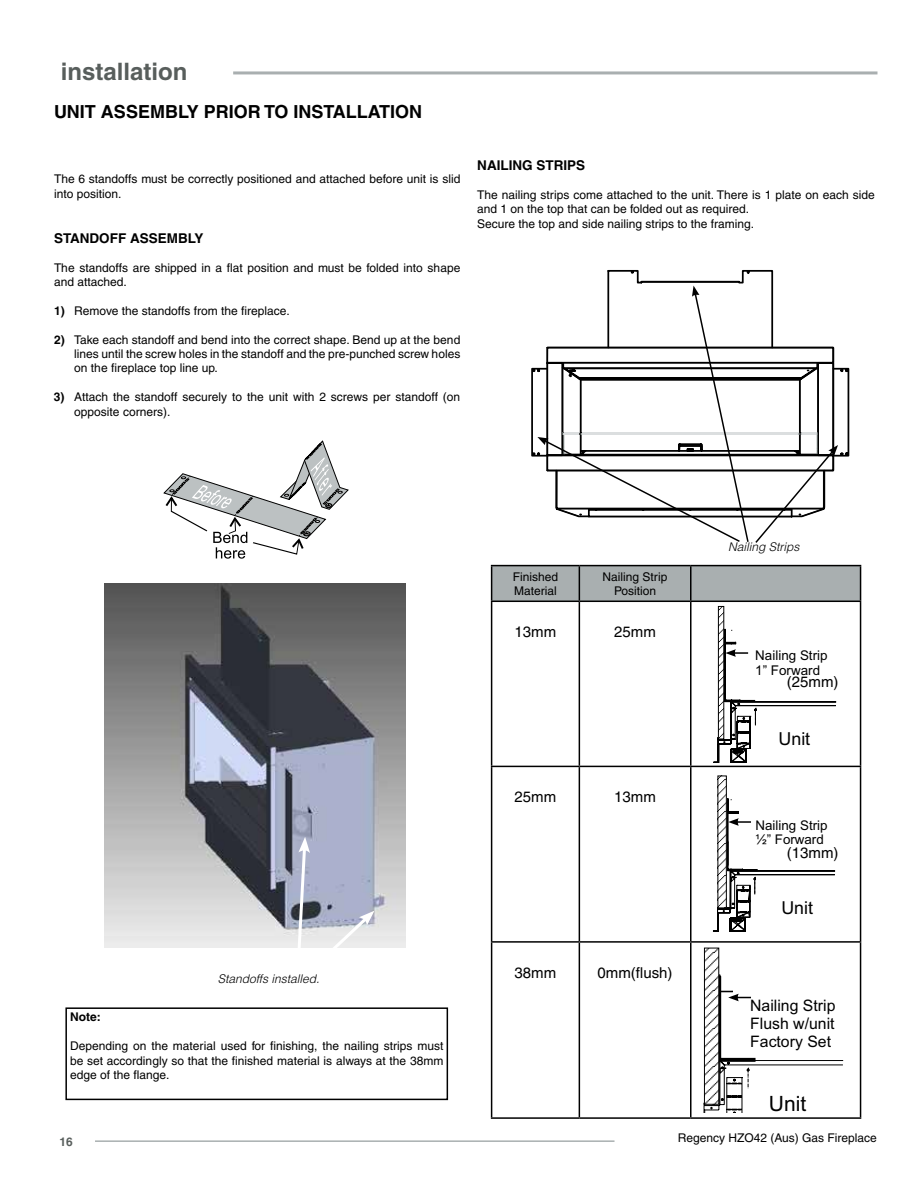
<style>
.page{position:relative;width:918px;height:1188px;background:#fff}
.page>*{position:absolute;margin:0;border:0;box-sizing:border-box;transform-origin:0 0}
.t1{font:700 24px "Helvetica";color:#585e5c}
.t2{font:21.15px "Arial";color:#000}
.t3{font:700 18px "Helvetica";color:#000}
.t4{font:17.85px "Arial";color:#000}
.t5{font:15.75px/17.7px "Arial";color:#000;text-align:justify}
.t6{font:15px "Helvetica";color:#000}
.t7{font:700 13.5px "Helvetica";color:#000}
.t8{font:13.35px/15px "Arial";color:#000}
.t9{font:12px/14.4px "Helvetica";color:#000}
.t10{font:italic 300 12px "Helvetica";color:#000}
.t11{font:700 12px "Helvetica";color:#000}
.t12{font:700 12px "Helvetica";color:#585e5c}
.s1{font-weight:700}
</style>
<div class="page">
<hr style="left:95px;top:1140px;width:520px;height:2px;background:#a9afb0">
<hr style="left:233px;top:71px;width:644px;height:3px;background:#a9afb0">
<img style="left:105px;top:584px;width:301px;height:363px">
<svg style="left:295px;top:837px;width:79px;height:111px;background:#b4b9cc"></svg>
<svg style="left:531px;top:270px;width:319px;height:273px"></svg>
<div style="left:65px;top:1007px;width:383px;height:93px;border:2px solid #000"></div>
<div style="left:492px;top:566px;width:368px;height:35px;background:#a9afb0"></div>
<hr style="left:491px;top:565px;width:88px;height:1px;background:#000">
<hr style="left:491px;top:566px;width:1px;height:35px;background:#000">
<hr style="left:579px;top:565px;width:112px;height:1px;background:#000">
<hr style="left:579px;top:566px;width:1px;height:35px;background:#000">
<hr style="left:691px;top:565px;width:170px;height:1px;background:#000">
<hr style="left:690px;top:566px;width:2px;height:35px;background:#000">
<hr style="left:860px;top:566px;width:1px;height:35px;background:#000">
<hr style="left:491px;top:601px;width:88px;height:1px;background:#000">
<hr style="left:491px;top:602px;width:1px;height:164px;background:#000">
<hr style="left:579px;top:601px;width:112px;height:1px;background:#000">
<hr style="left:579px;top:602px;width:1px;height:164px;background:#000">
<hr style="left:691px;top:601px;width:170px;height:1px;background:#000">
<hr style="left:690px;top:602px;width:2px;height:164px;background:#000">
<hr style="left:860px;top:602px;width:1px;height:164px;background:#000">
<hr style="left:491px;top:766px;width:88px;height:1px;background:#000">
<hr style="left:491px;top:767px;width:1px;height:174px;background:#000">
<hr style="left:579px;top:766px;width:112px;height:1px;background:#000">
<hr style="left:579px;top:767px;width:1px;height:174px;background:#000">
<hr style="left:691px;top:766px;width:170px;height:1px;background:#000">
<hr style="left:690px;top:767px;width:2px;height:174px;background:#000">
<hr style="left:860px;top:767px;width:1px;height:174px;background:#000">
<hr style="left:491px;top:941px;width:88px;height:2px;background:#000">
<hr style="left:491px;top:943px;width:1px;height:174px;background:#000">
<hr style="left:579px;top:941px;width:112px;height:2px;background:#000">
<hr style="left:579px;top:943px;width:1px;height:174px;background:#000">
<hr style="left:691px;top:941px;width:170px;height:2px;background:#000">
<hr style="left:690px;top:943px;width:2px;height:174px;background:#000">
<hr style="left:860px;top:943px;width:1px;height:174px;background:#000">
<hr style="left:491px;top:1117px;width:88px;height:2px;background:#000">
<hr style="left:579px;top:1117px;width:112px;height:2px;background:#000">
<hr style="left:691px;top:1117px;width:170px;height:2px;background:#000">
<svg style="left:718px;top:606px;width:6px;height:22px"></svg>
<svg style="left:718px;top:776px;width:8px;height:21px"></svg>
<svg style="left:704px;top:948px;width:15px;height:26px"></svg>
<svg style="left:713px;top:628px;width:124px;height:135px"></svg>
<svg style="left:712px;top:797px;width:124px;height:135px"></svg>
<svg style="left:703px;top:974px;width:141px;height:139px"></svg>
<svg style="left:163px;top:440px;width:186px;height:119px"></svg>
<h1 class="t1" style="left:61px;top:57px;width:128px">installation</h1>
<h3 class="t3" style="left:54px;top:101px;width:370px">UNIT ASSEMBLY PRIOR TO INSTALLATION</h3>
<p class="t9" style="left:54px;top:172px;width:408px">The 6 standoffs must be correctly positioned and attached before unit is slid into position.</p>
<p class="t7" style="left:54px;top:230px;width:151px">STANDOFF ASSEMBLY</p>
<p class="t9" style="left:54px;top:260px;width:408px">The standoffs are shipped in a flat position and must be folded into shape and attached.</p>
<p class="t9" style="left:54px;top:303px;width:237px"><span class="s1">1)</span> Remove the standoffs from the fireplace.</p>
<p class="t9" style="left:74px;top:332px;width:388px;text-align:justify;text-indent:-20px"><span class="s1">2)</span> Take each standoff and bend into the correct shape. Bend up at the bend lines until the screw holes in the standoff and the pre-punched screw holes on the fireplace top line up.</p>
<p class="t9" style="left:74px;top:390px;width:388px;text-indent:-20px"><span class="s1">3)</span> Attach the standoff securely to the unit with 2 screws per standoff (on opposite corners).</p>
<p class="t7" style="left:477px;top:157px;width:110px">NAILING STRIPS</p>
<p class="t9" style="left:477px;top:187px;width:399px">The nailing strips come attached to the unit. There is 1 plate on each side and 1 on the top that can be folded out as required.<br>Secure the top and side nailing strips to the framing.</p>
<p class="t10" style="left:218px;top:971px;width:103px">Standoffs installed.</p>
<p class="t11" style="left:70px;top:1010px;width:32px">Note:</p>
<p class="t9" style="left:70px;top:1039px;width:375px;text-align:justify">Depending on the material used for finishing, the nailing strips must be set accordingly so that the finished material is always at the 38mm edge of the flange.</p>
<p class="t9" style="left:513px;top:569px;width:47px">Finished<br>Material</p>
<p class="t9" style="left:603px;top:569px;width:66px;text-align:center">Nailing Strip<br>Position</p>
<p class="t6" style="left:515px;top:623px;width:43px">13mm</p>
<p class="t6" style="left:614px;top:623px;width:43px">25mm</p>
<p class="t6" style="left:515px;top:788px;width:43px">25mm</p>
<p class="t6" style="left:614px;top:788px;width:43px">13mm</p>
<p class="t6" style="left:515px;top:964px;width:43px">38mm</p>
<p class="t6" style="left:598px;top:964px;width:76px">0mm(flush)</p>
<p class="t10" style="left:728px;top:540px;width:73px">Nailing Strips</p>
<p class="t8" style="left:755px;top:649px;width:74px">Nailing Strip<br>1” Forward</p>
<p class="t6" style="left:787px;top:674px;width:53px">(25mm)</p>
<h3 class="t4" style="left:778px;top:732px;width:33px">Unit</h3>
<p class="t8" style="left:756px;top:819px;width:73px">Nailing Strip ½” Forward</p>
<p class="t6" style="left:787px;top:844px;width:53px">(13mm)</p>
<h3 class="t4" style="left:781px;top:901px;width:33px">Unit</h3>
<h3 class="t5" style="left:750px;top:999px;width:87px">Nailing Strip Flush w/unit Factory Set</h3>
<h2 class="t2" style="left:769px;top:1096px;width:39px">Unit</h2>
<p class="t12" style="left:60px;top:1134px;width:15px">16</p>
<p class="t9" style="left:678px;top:1131px;width:201px">Regency HZO42 (Aus) Gas Fireplace</p>
</div>
